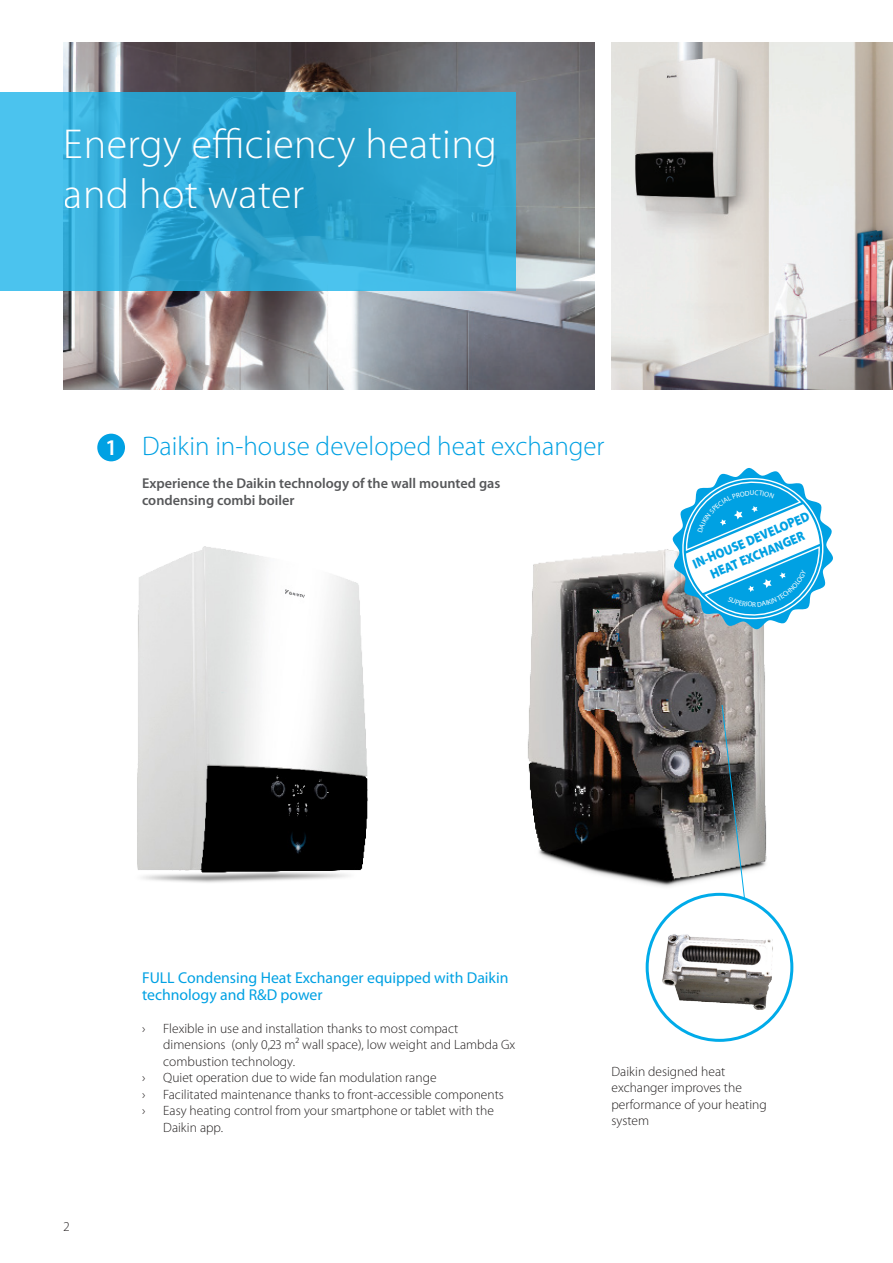
<style>
.page{position:relative;width:893px;height:1263px;background:#fff}
.page>*{position:absolute;margin:0;border:0;box-sizing:border-box;transform-origin:0 0}
.t1{font:300 42px/49.5px "Myriad Pro";letter-spacing:.01em;color:#fff}
.Arrow_list{font:300 27px "Myriad Pro";color:#00a1e3}
.Bulletpoints{font:600 22.5px "Myriad Pro";color:#fff}
.Arrow_list-2{font:15.75px/16.5px "Myriad Pro";color:#00a1e3}
.Arrow_list-3{font:600 14.25px/16.5px "Myriad Pro";color:#57585a}
.Paragraph_Style4{font:300 13.5px/16.5px "Myriad Pro";color:#221f1f}
.Paragraph_Style4-2{font:900 13.5px/16.2px "Myriad Pro";color:#00a1e3;text-align:center;scale:.9 1}
.body_text{font:300 13.5px "Myriad Pro";color:#231f20}
.Paragraph_Style4-3{font:7.05px "Myriad Pro";color:#fff}
</style>
<div class="page">
<img style="left:137px;top:546px;width:231px;height:337px">
<img style="left:528px;top:549px;width:239px;height:338px">
<img style="left:64px;top:43px;width:530px;height:346px">
<img style="left:611px;top:43px;width:282px;height:346px">
<svg style="left:0;top:92px;width:516px;height:198px;background:#32aad5"></svg>
<div style="left:97px;top:434px;width:28px;height:27px;background:#00a1e3;border-radius:50%"></div>
<svg style="left:721px;top:704px;width:32px;height:198px;background:#8c8f8f"></svg>
<div style="left:647px;top:894px;width:145px;height:146px;background:#fff;border-radius:50%"></div>
<div style="left:646px;top:893px;width:147px;height:149px;border:3px solid #00abe9;border-radius:50%"></div>
<img style="left:655px;top:918px;width:129px;height:97px">
<svg style="left:672px;top:468px;width:161px;height:161px"></svg>
<h1 class="t1" style="left:64px;top:120px;width:435px">Energy efficiency heating and hot water</h1>
<p class="Bulletpoints" style="left:107px;top:433px;width:10px">1</p>
<p class="Arrow_list" style="left:142px;top:431px;width:464px">Daikin in-house developed heat exchanger</p>
<p class="Arrow_list-3" style="left:142px;top:475px;width:360px">Experience the Daikin technology of the wall mounted gas condensing combi boiler</p>
<p class="Paragraph_Style4-2" style="left:690px;top:557px;width:141px;rotate:-23deg">IN-HOUSE DEVELOPED<br>HEAT EXCHANGER</p>
<p class="Paragraph_Style4-3" style="left:752px;top:600px;width:5px">R</p>
<p class="body_text" style="left:64px;top:1219px;width:7px">2</p>
<p class="Arrow_list-2" style="left:142px;top:970px;width:368px">FULL Condensing Heat Exchanger equipped with Daikin technology and R&amp;D power</p>
<p class="body_text" style="left:142px;top:1021px;width:5px">›</p>
<p class="Paragraph_Style4" style="left:163px;top:1020px;width:354px">Flexible in use and installation thanks to most compact dimensions (only 0,23 m² wall space), low weight and Lambda Gx combustion technology.</p>
<p class="body_text" style="left:142px;top:1070px;width:5px">›</p>
<p class="Paragraph_Style4" style="left:163px;top:1069px;width:275px">Quiet operation due to wide fan modulation range</p>
<p class="body_text" style="left:142px;top:1087px;width:5px">›</p>
<p class="Paragraph_Style4" style="left:163px;top:1086px;width:342px">Facilitated maintenance thanks to front-accessible components</p>
<p class="body_text" style="left:142px;top:1103px;width:5px">›</p>
<p class="Paragraph_Style4" style="left:163px;top:1102px;width:332px">Easy heating control from your smartphone or tablet with the<br>Daikin app.</p>
<p class="Paragraph_Style4" style="left:611px;top:1063px;width:157px">Daikin designed heat exchanger improves the performance of your heating system</p>
</div>
